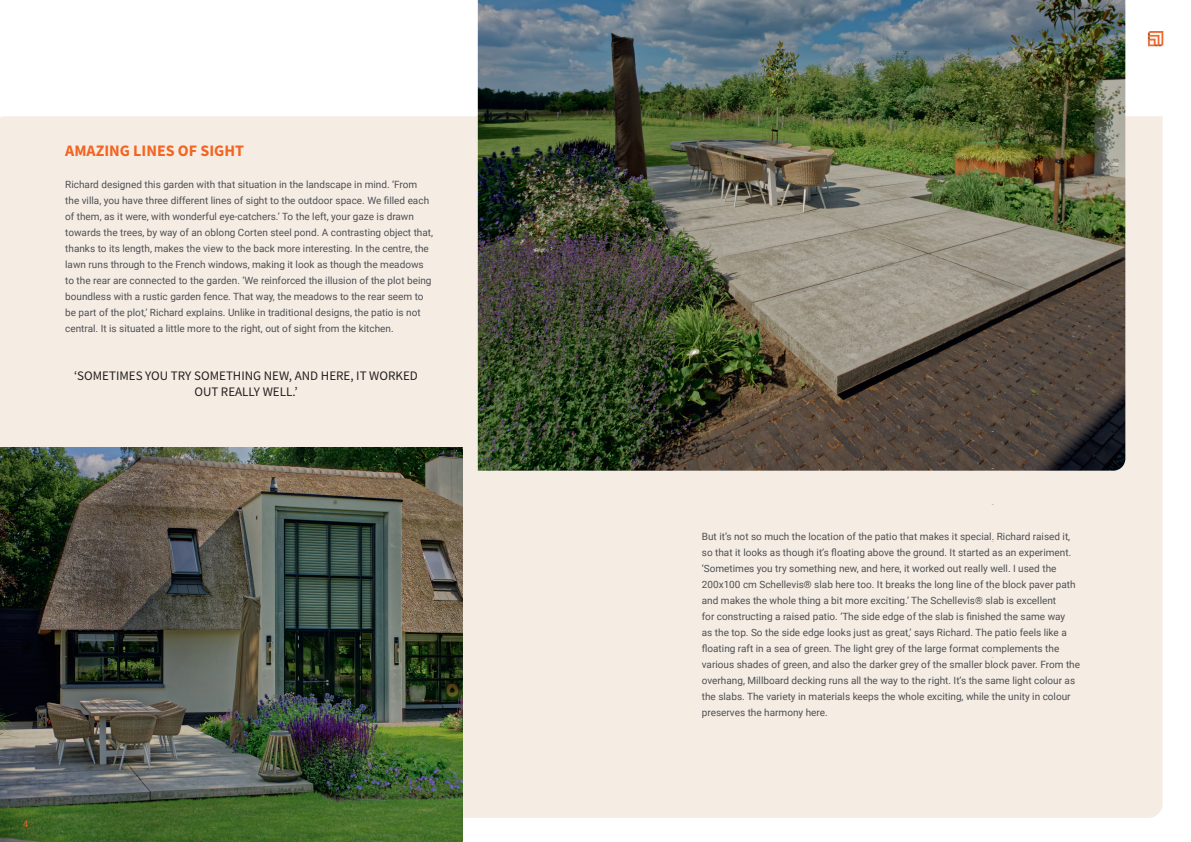
<style>
.page{position:relative;width:1191px;height:842px;background:#fff}
.page>*{position:absolute;margin:0;border:0;box-sizing:border-box;transform-origin:0 0}
.t1{font:700 16px "Source Sans Pro";color:#f36421}
.t2{font:13px/16px "Source Sans Pro";color:#231f20;text-align:center}
.t3{font:10px/16px "Roboto";color:#4d4e55}
.t4{font:9px "Roboto";color:#f36421}
.t5{font:italic 8px "Roboto";color:#aeb1b2}
</style>
<div class="page">
<div style="left:0;top:116px;width:1162px;height:702px;background:#f5ede3"></div>
<img style="left:478px;top:0;width:647px;height:471px">
<img style="left:1147px;top:31px;width:17px;height:16px">
<img style="left:0;top:447px;width:462px;height:395px">
<h1 class="t1" style="left:65px;top:140px;width:180px">AMAZING LINES OF SIGHT</h1>
<p class="t3" style="left:65px;top:176px;width:369px">Richard designed this garden with that situation in the landscape in mind. ‘From the villa, you have three different lines of sight to the outdoor space. We filled each of them, as it were, with wonderful eye-catchers.’ To the left, your gaze is drawn towards the trees, by way of an oblong Corten steel pond. A contrasting object that, thanks to its length, makes the view to the back more interesting. In the centre, the lawn runs through to the French windows, making it look as though the meadows to the rear are connected to the garden. ‘We reinforced the illusion of the plot being boundless with a rustic garden fence. That way, the meadows to the rear seem to be part of the plot,’ Richard explains. Unlike in traditional designs, the patio is not central. It is situated a little more to the right, out of sight from the kitchen.</p>
<h2 class="t2" style="left:74px;top:368px;width:345px">‘SOMETIMES YOU TRY SOMETHING NEW, AND HERE, IT WORKED<br>OUT REALLY WELL.’</h2>
<p class="t4" style="left:23px;top:818px;width:7px">4</p>
<p class="t5" style="left:991px;top:425px;width:4px">-</p>
<p class="t5" style="left:991px;top:462px;width:4px">-</p>
<p class="t5" style="left:991px;top:499px;width:4px">-</p>
<p class="t5" style="left:991px;top:536px;width:4px">-</p>
<p class="t3" style="left:702px;top:528px;width:380px">But it’s not so much the location of the patio that makes it special. Richard raised it, so that it looks as though it’s floating above the ground. It started as an experiment. ‘Sometimes you try something new, and here, it worked out really well. I used the 200x100 cm Schellevis® slab here too. It breaks the long line of the block paver path and makes the whole thing a bit more exciting.’ The Schellevis® slab is excellent<br>for constructing a raised patio. ‘The side edge of the slab is finished the same way<br>as the top. So the side edge looks just as great,’ says Richard. The patio feels like a floating raft in a sea of green. The light grey of the large format complements the various shades of green, and also the darker grey of the smaller block paver. From the overhang, Millboard decking runs all the way to the right. It’s the same light colour as the slabs. The variety in materials keeps the whole exciting, while the unity in colour preserves the harmony here.</p>
<p class="t5" style="left:991px;top:584px;width:4px">-</p>
<p class="t5" style="left:991px;top:615px;width:4px">-</p>
<p class="t5" style="left:991px;top:652px;width:4px">-</p>
<p class="t5" style="left:991px;top:689px;width:4px">-</p>
</div>
